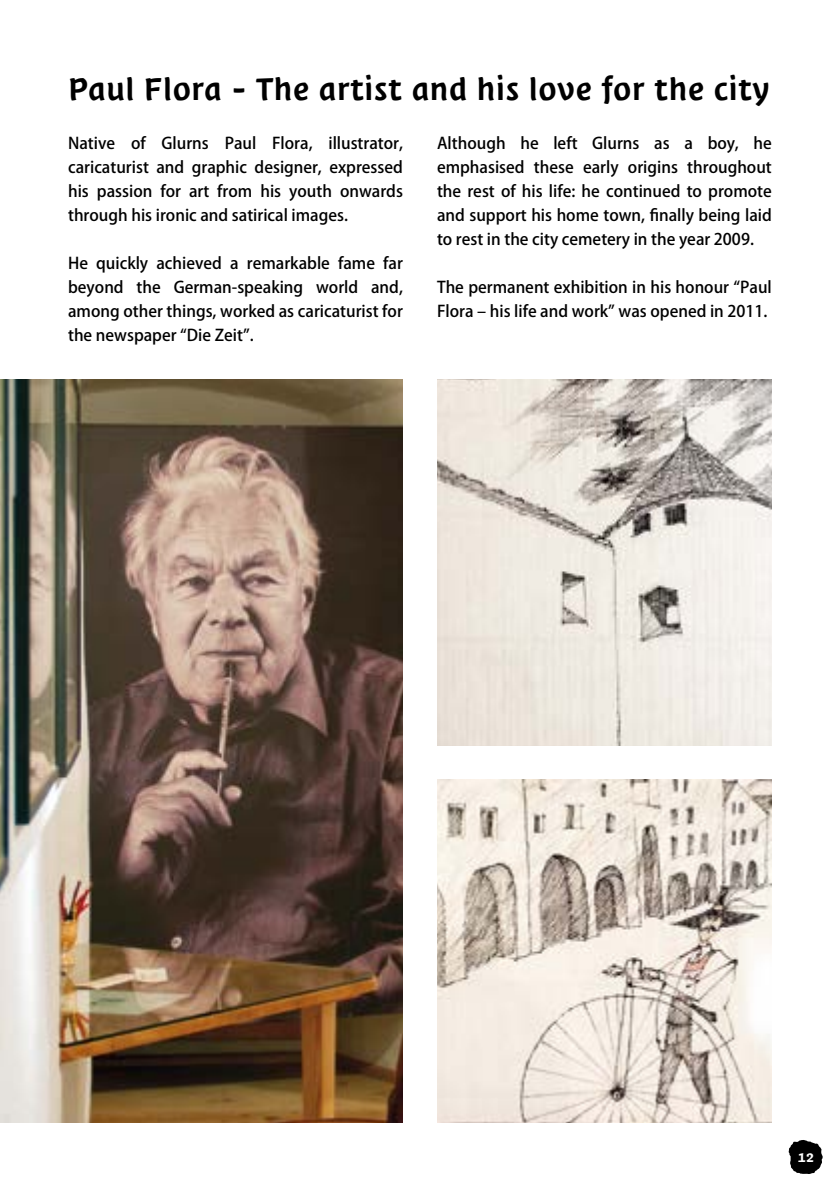
<style>
.page{position:relative;width:840px;height:1191px;background:#fff}
.page>*{position:absolute;margin:0;border:0;box-sizing:border-box;transform-origin:0 0}
.t1{font:36px "Suedtirol";color:#000}
.t2{font:500 16px/24px "Koz Go Pr 6 N";color:#000;text-align:justify}
.t3{font:16px "Suedtirol";color:#fff}
</style>
<div class="page">
<img style="left:0;top:380px;width:403px;height:743px">
<img style="left:437px;top:380px;width:334px;height:366px">
<img style="left:437px;top:780px;width:334px;height:343px">
<svg style="left:788px;top:1140px;width:34px;height:34px"></svg>
<p class="t1" style="left:68px;top:68px;width:702px">Paul Flora - The artist and his love for the city</p>
<p class="t2" style="left:68px;top:131px;width:336px">Native of Glurns Paul Flora, illustrator, caricaturist and graphic designer, expressed his passion for art from his youth onwards through his ironic and satirical images.</p>
<p class="t2" style="left:68px;top:251px;width:336px">He quickly achieved a remarkable fame far beyond the German-speaking world and, among other things, worked as caricaturist for the newspaper “Die Zeit”.</p>
<p class="t2" style="left:437px;top:131px;width:336px">Although he left Glurns as a boy, he emphasised these early origins throughout the rest of his life: he continued to promote and support his home town, finally being laid to rest in the city cemetery in the year 2009.</p>
<p class="t2" style="left:437px;top:275px;width:336px">The permanent exhibition in his honour “Paul<br>Flora – his life and work” was opened in 2011.</p>
<p class="t3" style="left:796px;top:1147px;width:18px">12</p>
</div>
